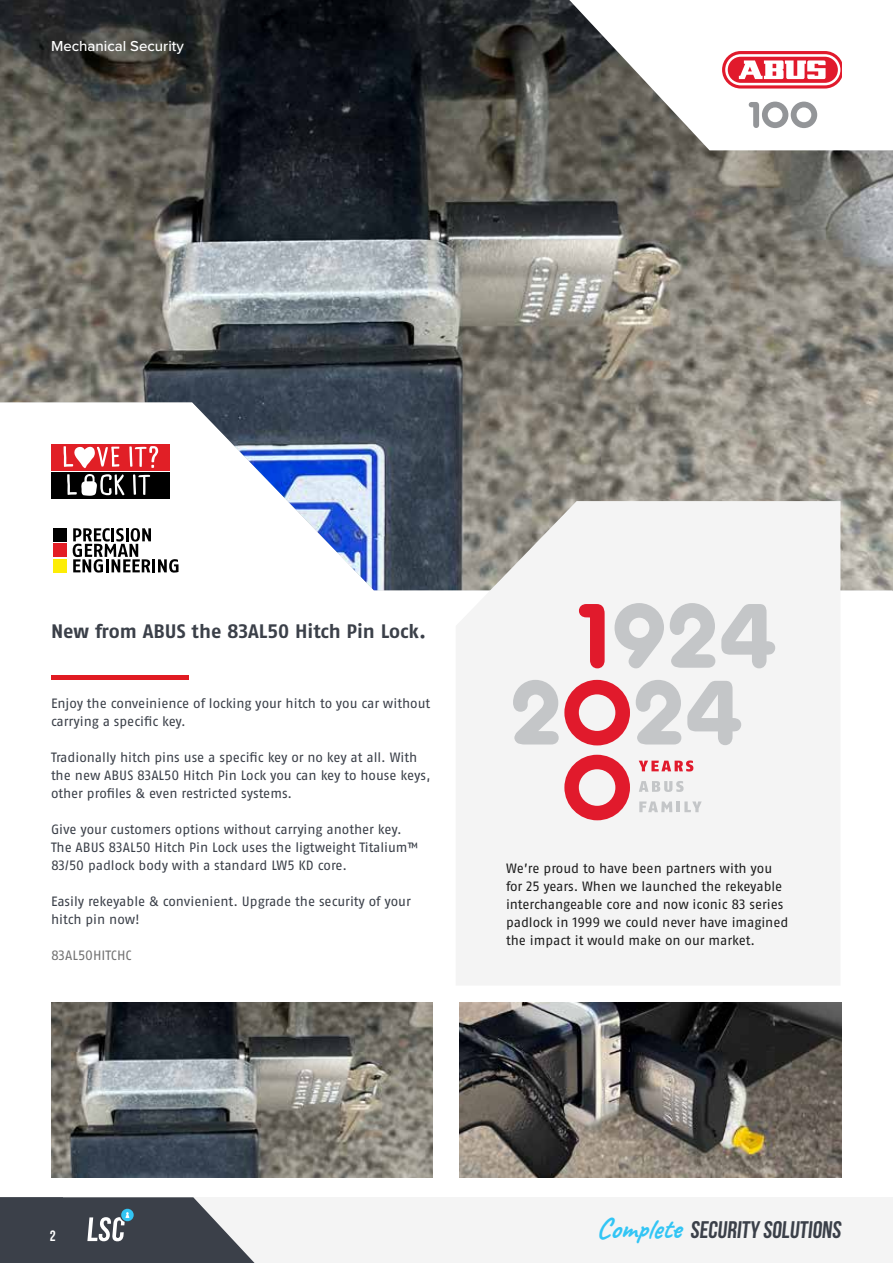
<style>
.page{position:relative;width:893px;height:1263px;background:#fff}
.page>*{position:absolute;margin:0;border:0;box-sizing:border-box;transform-origin:0 0}
.t1{font:700 28.5px "Caveat";color:#32c5f4}
.t2{font:700 24px "Bebas Neue";color:#3b4049}
.t3{font:700 19.5px "ABUS Fago Pro";letter-spacing:-.005em;color:#3b4049}
.t4{font:500 15px "Proxima Nova";color:#fff}
.t5{font:700 15px "Bebas Neue";color:#fff}
.t6{font:13.5px/18px "ABUS Fago Pro";letter-spacing:-.005em;color:#3b4049}
.t7{font:13.5px/18px "ABUS Fago Pro";letter-spacing:-.005em;color:#1e1e1e}
.t8{font:13.5px "ABUS Fago Pro";color:#727272}
</style>
<div class="page">
<div style="left:63px;top:1197px;width:830px;height:66px;background:#f4f4f4"></div>
<svg style="left:0;top:1197px;width:255px;height:66px"></svg>
<img style="left:0;top:0;width:893px;height:591px">
<svg style="left:569px;top:0;width:323px;height:150px"></svg>
<div style="left:456px;top:501px;width:384px;height:484px;background:#f4f4f4"></div>
<svg style="left:749px;top:102px;width:68px;height:26px"></svg>
<svg style="left:722px;top:51px;width:120px;height:38px"></svg>
<img style="left:51px;top:1002px;width:381px;height:176px">
<img style="left:459px;top:1002px;width:383px;height:176px">
<hr style="left:892px;top:0;width:1px;height:267px;background:#3b4049">
<svg style="left:639px;top:760px;width:54px;height:11px"></svg>
<svg style="left:639px;top:781px;width:45px;height:11px"></svg>
<svg style="left:639px;top:801px;width:63px;height:11px"></svg>
<svg style="left:579px;top:604px;width:26px;height:64px"></svg>
<svg style="left:614px;top:603px;width:50px;height:65px"></svg>
<svg style="left:670px;top:603px;width:45px;height:65px"></svg>
<svg style="left:721px;top:604px;width:54px;height:64px"></svg>
<svg style="left:513px;top:680px;width:117px;height:65px"></svg>
<svg style="left:636px;top:680px;width:45px;height:64px"></svg>
<svg style="left:687px;top:681px;width:54px;height:64px"></svg>
<svg style="left:564px;top:755px;width:66px;height:65px"></svg>
<div style="left:51px;top:444px;width:118px;height:27px;background:#e11f26"></div>
<div style="left:51px;top:472px;width:118px;height:26px;background:#000"></div>
<svg style="left:129px;top:446px;width:29px;height:22px"></svg>
<svg style="left:133px;top:474px;width:17px;height:21px"></svg>
<svg style="left:64px;top:446px;width:55px;height:22px"></svg>
<svg style="left:67px;top:474px;width:57px;height:22px"></svg>
<svg style="left:51px;top:526px;width:18px;height:49px"></svg>
<div style="left:54px;top:528px;width:13px;height:13px;background:#000"></div>
<div style="left:54px;top:559px;width:13px;height:13px;background:#fded05"></div>
<div style="left:54px;top:544px;width:13px;height:13px;background:#e31e26"></div>
<svg style="left:73px;top:528px;width:105px;height:45px"></svg>
<hr style="left:51px;top:675px;width:138px;height:4px;background:#e11b22">
<p class="t4" style="left:51px;top:35px;width:134px">Mechanical Security</p>
<h3 class="t3" style="left:51px;top:620px;width:376px">New from ABUS the 83AL50 Hitch Pin Lock.</h3>
<p class="t6" style="left:51px;top:694px;width:381px">Enjoy the conveinience of locking your hitch to you car without carrying a specific key.</p>
<p class="t6" style="left:51px;top:748px;width:381px">Tradionally hitch pins use a specific key or no key at all. With the new ABUS 83AL50 Hitch Pin Lock you can key to house keys, other profiles &amp; even restricted systems.</p>
<p class="t6" style="left:51px;top:820px;width:369px">Give your customers options without carrying another key.<br>The ABUS 83AL50 Hitch Pin Lock uses the ligtweight Titalium™<br>83/50 padlock body with a standard LW5 KD core.</p>
<p class="t6" style="left:51px;top:892px;width:361px">Easily rekeyable &amp; convienient. Upgrade the security of your hitch pin now!</p>
<p class="t8" style="left:51px;top:947px;width:82px">83AL50HITCHC</p>
<p class="t7" style="left:506px;top:859px;width:284px">We’re proud to have been partners with you for 25 years. When we launched the rekeyable interchangeable core and now iconic 83 series padlock in 1999 we could never have imagined the impact it would make on our market.</p>
<p class="t5" style="left:50px;top:1228px;width:7px">2</p>
<h1 class="t1" style="left:596px;top:1211px;width:86px">Complete</h1>
<h2 class="t2" style="left:690px;top:1217px;width:155px">SECURITY SOLUTIONS</h2>
</div>
